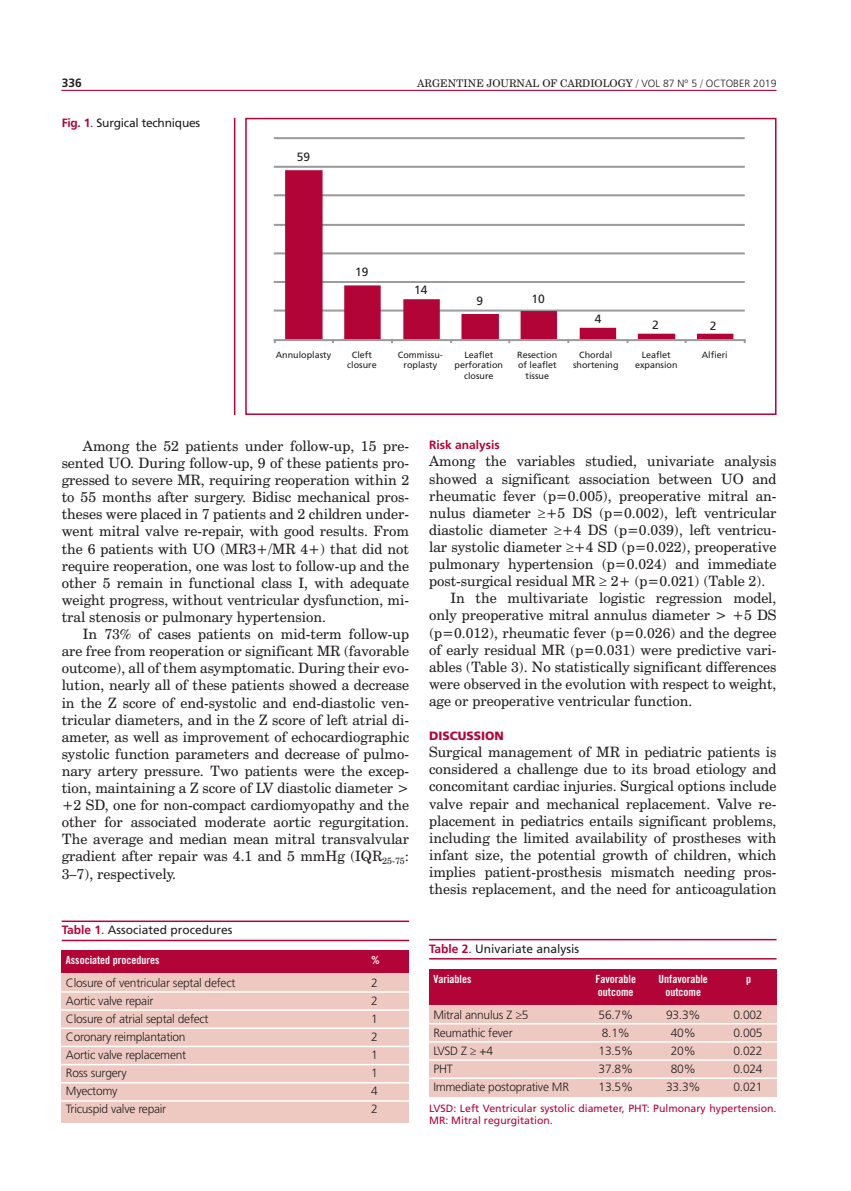
<style>
.page{position:relative;width:851px;height:1191px;background:#fff}
.page>*{position:absolute;margin:0;border:0;box-sizing:border-box;transform-origin:0 0}
.t1{font:14.25px/17.1px "Century Schoolbook BT";color:#231f20;text-align:justify}
.t2{font:300 12px/18px "Frutiger LT Std";letter-spacing:-.02em;color:#231f20}
.t3{font:12px "Frutiger LT Std";color:#231f20}
.t4{font:12px "Frutiger LT Std";letter-spacing:-.02em;color:#231f20}
.t5{font:700 12px "Frutiger LT Std";color:#b30437}
.t6{font:12px "Frutiger Black B";color:#b30437}
.t7{font:700 12px "Frutiger LT Std";color:#231f20}
.t8{font:11.25px/13.5px "Trade Gothic LT Std Bd Cn 20";color:#fff}
.t9{font:10.5px/12.6px "Frutiger LT Std";color:#b30437}
.t10{font:10.5px "Century Schoolbook BT";color:#231f20}
.t11{font:300 10.5px "Frutiger LT Std";color:#231f20}
.t12{font:9px/10.5px "Frutiger LT Std";color:#231f20;text-align:center}
.s1{font-family:"Frutiger LT Std";font-weight:300}
.s2{font-weight:700;color:#b30437}
.s3{color:#b30437}
</style>
<div class="page">
<hr style="left:61px;top:90px;width:715px;height:1px;background:#b30437">
<hr style="left:234px;top:118px;width:1px;height:297px;background:#b30437">
<div style="left:274px;top:137px;width:470px;height:2px;border:1px solid #999b9e"></div>
<div style="left:274px;top:166px;width:470px;height:2px;border:1px solid #999b9e"></div>
<div style="left:274px;top:194px;width:470px;height:2px;border:1px solid #999b9e"></div>
<div style="left:274px;top:224px;width:470px;height:2px;border:1px solid #999b9e"></div>
<div style="left:274px;top:252px;width:470px;height:2px;border:1px solid #999b9e"></div>
<div style="left:274px;top:281px;width:470px;height:2px;border:1px solid #999b9e"></div>
<div style="left:274px;top:309px;width:470px;height:2px;border:1px solid #999b9e"></div>
<svg style="left:285px;top:170px;width:448px;height:169px"></svg>
<div style="left:274px;top:339px;width:470px;height:2px;border:1px solid #999b9e"></div>
<div style="left:245px;top:118px;width:531px;height:297px;border:2px solid #b30437"></div>
<hr style="left:62px;top:939px;width:347px;height:2px;background:#b30437">
<hr style="left:429px;top:958px;width:347px;height:1px;background:#b30437">
<hr style="left:62px;top:920px;width:347px;height:2px;background:#b30437">
<hr style="left:429px;top:939px;width:347px;height:1px;background:#b30437">
<div style="left:62px;top:950px;width:347px;height:23px;background:#b30437"></div>
<div style="left:429px;top:969px;width:347px;height:36px;background:#b30437"></div>
<div style="left:62px;top:973px;width:347px;height:150px;background:#eec9c2"></div>
<div style="left:429px;top:1005px;width:347px;height:92px;background:#eec9c2"></div>
<hr style="left:59px;top:1082px;width:352px;height:1px;background:#fff">
<hr style="left:59px;top:1045px;width:352px;height:2px;background:#fff">
<hr style="left:427px;top:1077px;width:352px;height:2px;background:#fff">
<hr style="left:59px;top:1027px;width:352px;height:2px;background:#fff">
<hr style="left:426px;top:1059px;width:352px;height:1px;background:#fff">
<hr style="left:59px;top:1009px;width:352px;height:1px;background:#fff">
<hr style="left:426px;top:1041px;width:352px;height:1px;background:#fff">
<hr style="left:59px;top:1100px;width:352px;height:1px;background:#fff">
<hr style="left:59px;top:1063px;width:352px;height:2px;background:#fff">
<hr style="left:61px;top:991px;width:349px;height:1px;background:#fff">
<hr style="left:428px;top:1023px;width:349px;height:1px;background:#fff">
<p class="t7" style="left:62px;top:75px;width:22px">336</p>
<p class="t10" style="left:417px;top:77px;width:297px">ARGENTINE JOURNAL OF CARDIOLOGY / <span class="s1">VOL 87 Nº 5</span> / <span class="s1">OCTO</span></p>
<p class="t11" style="left:733px;top:77px;width:45px">BER 2019</p>
<p class="t4" style="left:62px;top:116px;width:140px"><span class="s2">Fig. 1</span><span class="s3">.</span> Surgical techniques</p>
<p class="t3" style="left:297px;top:150px;width:15px">59</p>
<p class="t3" style="left:355px;top:265px;width:15px">19</p>
<p class="t3" style="left:414px;top:282px;width:15px">14</p>
<p class="t3" style="left:476px;top:293px;width:8px">9</p>
<p class="t3" style="left:531px;top:292px;width:15px">10</p>
<p class="t3" style="left:594px;top:312px;width:8px">4</p>
<p class="t3" style="left:652px;top:318px;width:8px">2</p>
<p class="t3" style="left:709px;top:318px;width:8px">2</p>
<p class="t12" style="left:276px;top:349px;width:57px">Annuloplasty</p>
<p class="t12" style="left:398px;top:349px;width:47px">Commissu&shy;roplasty</p>
<p class="t12" style="left:517px;top:349px;width:42px">Resection of leaflet tissue</p>
<p class="t12" style="left:635px;top:349px;width:44px">Leaflet expansion</p>
<p class="t12" style="left:347px;top:349px;width:31px">Cleft closure</p>
<p class="t12" style="left:454px;top:349px;width:50px">Leaflet perforation closure</p>
<p class="t12" style="left:573px;top:349px;width:47px">Chordal shortening</p>
<p class="t12" style="left:701px;top:349px;width:28px">Alfieri</p>
<p class="t1" style="left:62px;top:437px;width:349px;text-indent:21px">Among the 52 patients under follow-up, 15 pre&shy;sented UO. During follow-up, 9 of these patients pro&shy;gressed to severe MR, requiring reoperation within 2 to 55 months after surgery. Bidisc mechanical pros&shy;theses were placed in 7 patients and 2 children under&shy;went mitral valve re-repair, with good results. From the 6 patients with UO (MR3+/MR 4+) that did not require reoperation, one was lost to follow-up and the other 5 remain in functional class I, with adequate weight progress, without ventricular dysfunction, mi&shy;tral stenosis or pulmonary hypertension.</p>
<p class="t1" style="left:62px;top:625px;width:349px;text-indent:21px">In 73% of cases patients on mid-term follow-up are free from reoperation or significant MR (favorable outcome), all of them asymptomatic. During their evo&shy;lution, nearly all of these patients showed a decrease in the Z score of end-systolic and end-diastolic ven&shy;tricular diameters, and in the Z score of left atrial di&shy;ameter, as well as improvement of echocardiographic systolic function parameters and decrease of pulmo&shy;nary artery pressure. Two patients were the excep&shy;tion, maintaining a Z score of LV diastolic diameter &gt; +2 SD, one for non-compact cardiomyopathy and the other for associated moderate aortic regurgitation.<br>The average and median mean mitral transvalvular gradient after repair was 4.1 and 5 mmHg (IQR<sub>25-75</sub>:<br>3–7), respectively.</p>
<p class="t3" style="left:62px;top:923px;width:172px"><span class="s2">Table 1</span><span class="s3">.</span> Associated procedures</p>
<p class="t8" style="left:66px;top:953px;width:95px">Associated procedures</p>
<p class="t2" style="left:66px;top:974px;width:171px">C losure of ventricular septal defect<br>Aortic valve repair<br>C losure of atrial septal defect<br>Coronary reimplantation<br>Aortic valve replacement<br>Ross surgery<br>Myectomy<br>Tricuspid valve repair</p>
<p class="t8" style="left:371px;top:953px;width:10px">%</p>
<p class="t2" style="left:371px;top:974px;width:8px;text-align:justify">2<br>2<br>1<br>2<br>1<br>1<br>4<br>2</p>
<p class="t5" style="left:429px;top:438px;width:72px">Risk analysis</p>
<p class="t1" style="left:429px;top:452px;width:349px">Among the variables studied, univariate analysis</p>
<p class="t1" style="left:429px;top:470px;width:349px">showed a significant association between UO and</p>
<p class="t1" style="left:429px;top:487px;width:349px">rheumatic fever (p=0.005), preoperative mitral an-</p>
<p class="t1" style="left:429px;top:504px;width:349px">nulus diameter ≥+5 DS (p=0.002), left ventricular</p>
<p class="t1" style="left:429px;top:521px;width:349px">diastolic diameter ≥+4 DS (p=0.039), left ventricu-</p>
<p class="t1" style="left:429px;top:538px;width:349px">lar systolic diameter ≥+4 SD (p=0.022), preoperative</p>
<p class="t1" style="left:429px;top:555px;width:349px">pulmonary hypertension (p=0.024) and immediate</p>
<p class="t1" style="left:429px;top:572px;width:337px">post-surgical residual MR ≥ 2+ (p=0.021) (Table 2).</p>
<p class="t1" style="left:450px;top:589px;width:327px">In the multivariate logistic regression model,</p>
<p class="t1" style="left:429px;top:606px;width:349px">only preoperative mitral annulus diameter &gt; +5 DS</p>
<p class="t1" style="left:429px;top:623px;width:349px">(p=0.012), rheumatic fever (p=0.026) and the degree</p>
<p class="t1" style="left:429px;top:641px;width:349px">of early residual MR (p=0.031) were predictive vari-</p>
<p class="t1" style="left:429px;top:658px;width:349px">ables (Table 3). No statistically significant differences</p>
<p class="t1" style="left:429px;top:675px;width:349px">were observed in the evolution with respect to weight,</p>
<p class="t1" style="left:429px;top:692px;width:265px">age or preoperative ventricular function.</p>
<p class="t6" style="left:429px;top:728px;width:76px">DISCUSSION</p>
<p class="t1" style="left:429px;top:743px;width:349px">Surgical management of MR in pediatric patients is considered a challenge due to its broad etiology and concomitant cardiac injuries. Surgical options include valve repair and mechanical replacement. Valve re&shy;placement in pediatrics entails significant problems, including the limited availability of prostheses with infant size, the potential growth of children, which implies patient-prosthesis mismatch needing pros&shy;thesis replacement, and the need for anticoagulation</p>
<p class="t3" style="left:429px;top:941px;width:152px"><span class="s2">Table 2</span><span class="s3">.</span> Univariate analysis</p>
<p class="t8" style="left:433px;top:971px;width:40px">Variables</p>
<p class="t2" style="left:433px;top:1006px;width:128px">Mitral annulus Z ≥5<br>Reumathic fever<br>LVSD Z ≥ +4<br>PHT<br>Immediate postoprative MR</p>
<p class="t8" style="left:595px;top:971px;width:42px">Favorable outcome</p>
<p class="t2" style="left:598px;top:1006px;width:36px">56.7%<br>8.1%<br>13.5%<br>37.8%<br>13.5%</p>
<p class="t8" style="left:658px;top:971px;width:51px">Unfavorable</p>
<p class="t8" style="left:746px;top:971px;width:6px">p</p>
<p class="t8" style="left:665px;top:985px;width:37px">outcome</p>
<p class="t2" style="left:666px;top:1006px;width:36px;text-align:center">93.3%<br>40%<br>20%<br>80%<br>33.3%</p>
<p class="t2" style="left:733px;top:1006px;width:31px;text-align:justify">0.002<br>0.005<br>0.022<br>0.024<br>0.021</p>
<p class="t9" style="left:429px;top:1102px;width:349px">LVSD: Left Ventricular systolic diameter, PHT: Pulmonary hypertension.<br>MR: Mitral regurgitation.</p>
</div>
